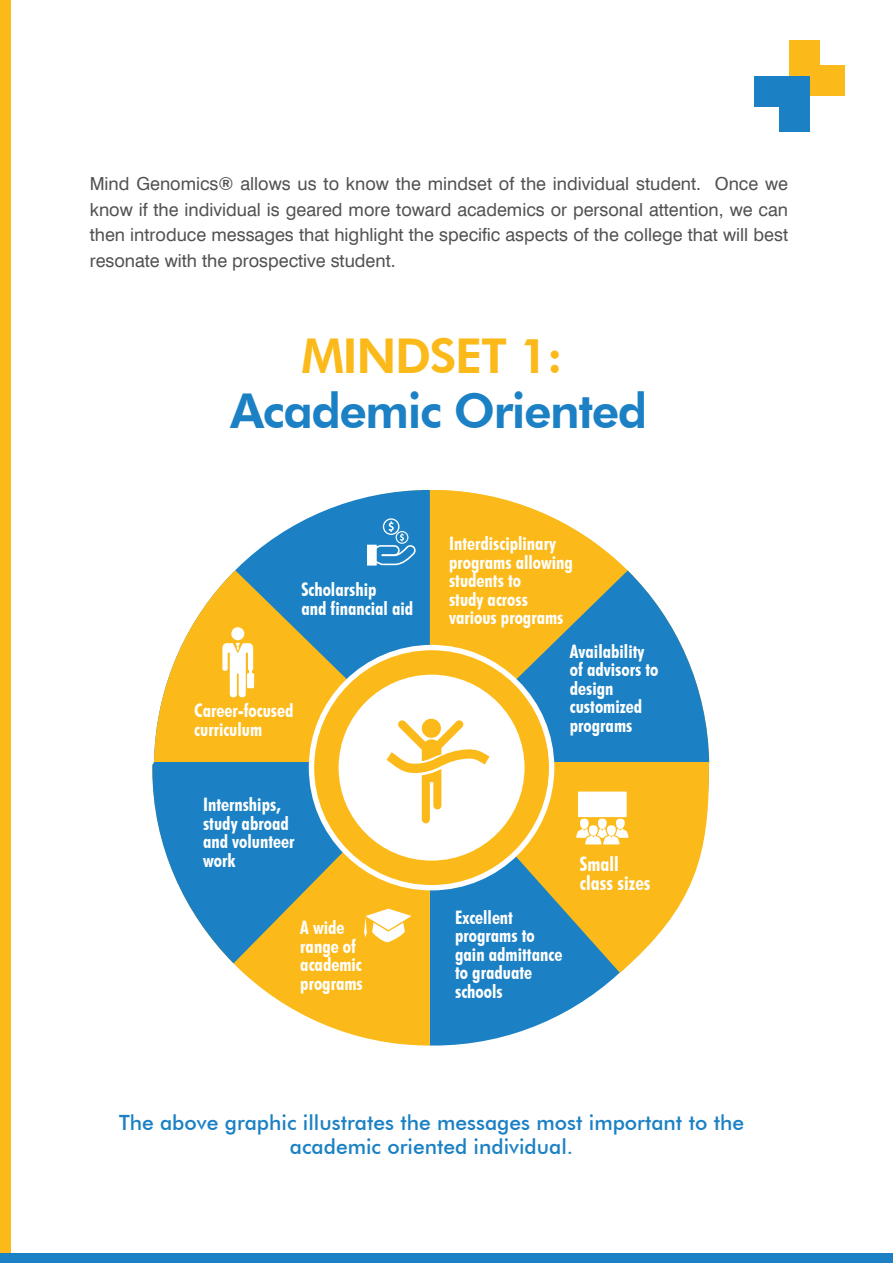
<style>
.page{position:relative;width:893px;height:1263px;background:#fff}
.page>*{position:absolute;margin:0;border:0;box-sizing:border-box;transform-origin:0 0}
.t1{font:800 48px "Futura BT";letter-spacing:-.03em;color:#1b81c4}
.t2{font:800 48px "Futura BT";letter-spacing:-.03em;color:#fbba1a}
.t3{font:500 21px/24px "Futura BT";color:#1b81c4;text-align:center}
.t4{font:700 condensed 19.8px/18.6px "Futura BT";color:#fff}
.t5{font:700 condensed 18.6px/18.6px "Futura BT";color:#fff}
.t6{font:18px/25.5px "Swiss 721 BT";color:#515151;text-align:justify}
.s1{font-family:"Futura BT";font-weight:500}
</style>
<div class="page">
<div style="left:790px;top:41px;width:30px;height:55px;background:#fbba1a"></div>
<div style="left:790px;top:66px;width:55px;height:30px;background:#fbba1a"></div>
<div style="left:780px;top:76px;width:30px;height:55px;background:#1b81c4"></div>
<div style="left:754px;top:76px;width:56px;height:30px;background:#1b81c4"></div>
<div style="left:0;top:0;width:10px;height:1263px;background:#fbba1a"></div>
<div style="left:0;top:1253px;width:893px;height:10px;background:#1b81c4"></div>
<svg style="left:429px;top:489px;width:198px;height:81px;fill:#fbba1a"></svg>
<svg style="left:430px;top:963px;width:189px;height:82px;fill:#1b81c4"></svg>
<svg style="left:432px;top:570px;width:277px;height:192px;background:#7ca297"></svg>
<svg style="left:432px;top:762px;width:277px;height:211px;background:#b5b16d"></svg>
<svg style="left:235px;top:490px;width:195px;height:80px;fill:#1b81c4"></svg>
<svg style="left:233px;top:963px;width:197px;height:82px;fill:#fbba1a"></svg>
<svg style="left:154px;top:570px;width:278px;height:192px;background:#b4b16e"></svg>
<svg style="left:152px;top:762px;width:280px;height:201px;background:#73a09f"></svg>
<div style="left:231px;top:627px;width:13px;height:13px;background:#fff;border-radius:50%"></div>
<svg style="left:222px;top:643px;width:32px;height:54px"></svg>
<svg style="left:364px;top:909px;width:48px;height:33px"></svg>
<svg style="left:314px;top:650px;width:235px;height:235px"></svg>
<div style="left:580px;top:819px;width:9px;height:10px;background:#fff;border-radius:4px"></div>
<div style="left:598px;top:819px;width:9px;height:10px;background:#fff;border-radius:4px"></div>
<div style="left:616px;top:819px;width:9px;height:10px;background:#fff;border-radius:4px"></div>
<div style="left:589px;top:825px;width:9px;height:11px;background:#fff;border-radius:4px"></div>
<svg style="left:575px;top:829px;width:54px;height:15px"></svg>
<div style="left:607px;top:825px;width:9px;height:11px;background:#fff;border-radius:4px"></div>
<svg style="left:578px;top:791px;width:49px;height:26px"></svg>
<div style="left:588px;top:796px;width:23px;height:16px;background:#fff"></div>
<svg style="left:367px;top:518px;width:49px;height:48px;background:#4e9dd1"></svg>
<svg style="left:387px;top:720px;width:102px;height:103px"></svg>
<p class="t6" style="left:90px;top:171px;width:700px">Mind Genomics<span class="s1">®</span> allows us to know the mindset of the individual student. Once we know if the individual is geared more toward academics or personal attention, we can then introduce messages that highlight the specific aspects of the college that will best resonate with the prospective student.</p>
<h1 class="t2" style="left:301px;top:327px;width:263px">MINDSET 1:</h1>
<h1 class="t1" style="left:230px;top:381px;width:419px">Academic Oriented</h1>
<p class="t5" style="left:301px;top:580px;width:113px">Scholarship<br>and financial aid</p>
<p class="t5" style="left:194px;top:701px;width:101px">Career-focused curriculum</p>
<p class="t5" style="left:203px;top:795px;width:93px">Internships, study abroad and volunteer work</p>
<p class="t5" style="left:300px;top:918px;width:64px">A wide range of academic programs</p>
<p class="t5" style="left:449px;top:534px;width:126px">Interdisciplinary programs allowing students to<br>study across various programs</p>
<p class="t5" style="left:570px;top:642px;width:90px">Availability of advisors to design customized programs</p>
<p class="t5" style="left:455px;top:907px;width:109px">Excellent programs to gain admittance to graduate schools</p>
<p class="t4" style="left:580px;top:855px;width:72px">Small class sizes</p>
<p class="t3" style="left:119px;top:1111px;width:627px">The above graphic illustrates the messages most important to the academic oriented individual.</p>
</div>
